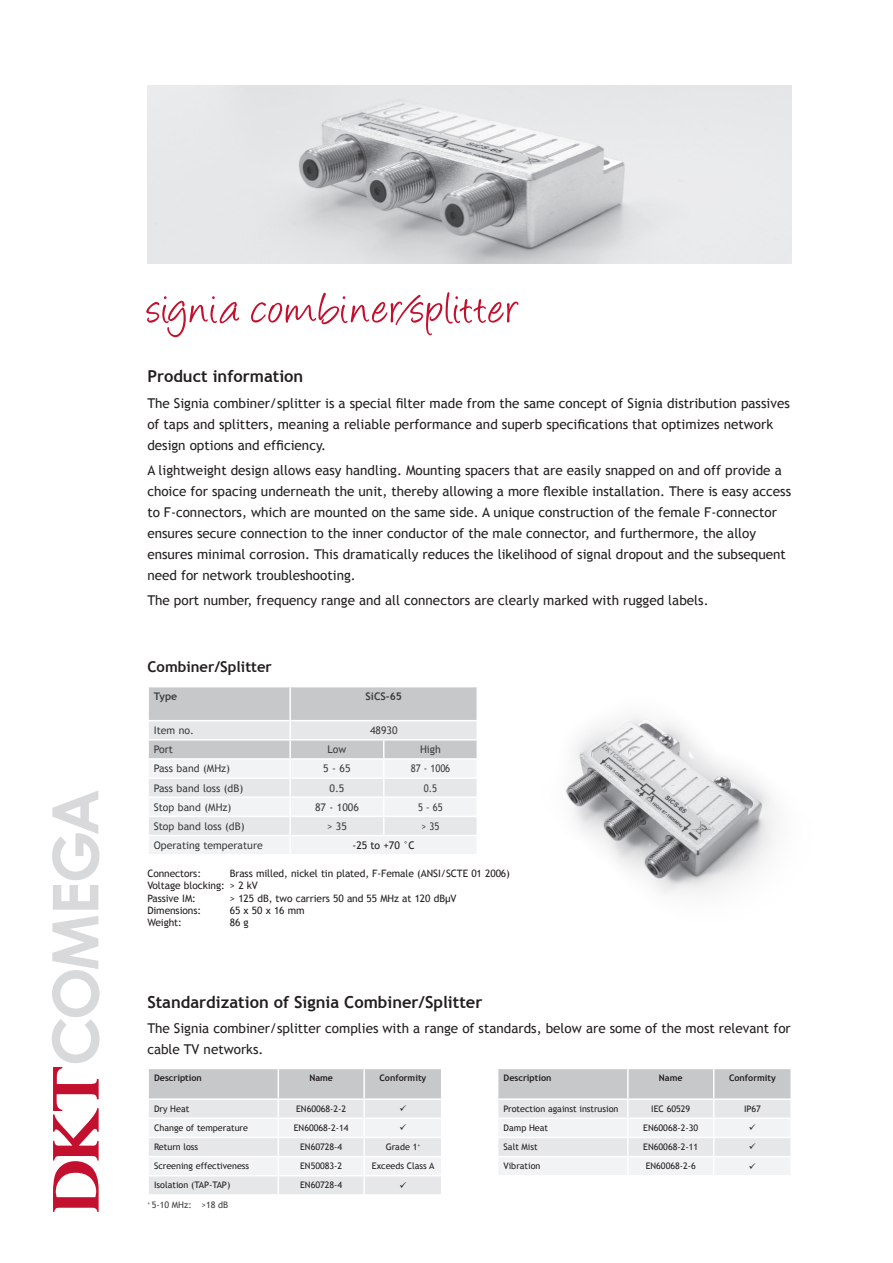
<style>
.page{position:relative;width:893px;height:1263px;background:#fff}
.page>*{position:absolute;margin:0;border:0;box-sizing:border-box;transform-origin:0 0}
.Headline{font:51px "Angelina DKT";letter-spacing:.045em;color:#c3102f}
.Body_text_headline{font:700 16.5px "Trebuchet MS";color:#231f20}
.Headline-2{font:700 14.85px "Trebuchet MS";color:#231f20}
.Body_text_headline-2{font:13.5px/21px "Trebuchet MS";color:#231f20}
.Table_headline{font:10.5px "Trebuchet MS";color:#3e3e3f}
.Body_text_table{font:10.5px "Trebuchet MS";color:#3e3e3f}
.Table_headline-2{font:10.5px "Trebuchet MS";color:#3e3e3f;scale:.9 1}
.Table_headline-3{font:700 10.5px "Trebuchet MS";color:#3e3e3f}
.t1{font:10.5px "Trebuchet MS";color:#231f20}
.t2{font:10.2px "Trebuchet MS";letter-spacing:-.01em;color:#231f20}
.t3{font:9px "Trebuchet MS";color:#231f20}
.t4{font:700 9px "Trebuchet MS";color:#231f20}
.Body_text_table-2{font:9px "Trebuchet MS";color:#3e3e3f}
</style>
<div class="page">
<svg style="left:52px;top:916px;width:48px;height:296px"></svg>
<svg style="left:52px;top:791px;width:48px;height:119px"></svg>
<svg style="left:148px;top:687px;width:329px;height:167px"></svg>
<img style="left:566px;top:716px;width:209px;height:178px">
<img style="left:147px;top:85px;width:645px;height:179px">
<svg style="left:148px;top:1069px;width:293px;height:125px"></svg>
<svg style="left:498px;top:1069px;width:293px;height:106px"></svg>
<p class="Headline" style="left:147px;top:287px;width:374px">signia combiner/splitter</p>
<p class="Body_text_headline" style="left:147px;top:366px;width:157px">Product information</p>
<p class="Body_text_headline-2" style="left:147px;top:393px;width:644px">The Signia combiner/splitter is a special filter made from the same concept of Signia distribution passives of taps and splitters, meaning a reliable performance and superb specifications that optimizes network design options and efficiency.</p>
<p class="Body_text_headline-2" style="left:147px;top:460px;width:645px">A lightweight design allows easy handling. Mounting spacers that are easily snapped on and off provide a choice for spacing underneath the unit, thereby allowing a more flexible installation. There is easy access to F-connectors, which are mounted on the same side. A unique construction of the female F-connector ensures secure connection to the inner conductor of the male connector, and furthermore, the alloy ensures minimal corrosion. This dramatically reduces the likelihood of signal dropout and the subsequent need for network troubleshooting.</p>
<p class="Body_text_headline-2" style="left:147px;top:590px;width:563px">The port number, frequency range and all connectors are clearly marked with rugged labels.</p>
<p class="Headline-2" style="left:148px;top:657px;width:126px">Combiner/Splitter</p>
<p class="Table_headline-3" style="left:154px;top:690px;width:25px">Type</p>
<p class="Table_headline-3" style="left:366px;top:690px;width:38px">SiCS-65</p>
<p class="Table_headline" style="left:154px;top:724px;width:42px">Item no.</p>
<p class="Table_headline" style="left:370px;top:724px;width:29px">48930</p>
<p class="Table_headline" style="left:154px;top:743px;width:21px">Port</p>
<p class="Table_headline" style="left:328px;top:743px;width:20px">Low</p>
<p class="Table_headline" style="left:420px;top:743px;width:22px">High</p>
<p class="Table_headline" style="left:154px;top:762px;width:78px">Pass band (MHz)</p>
<p class="Table_headline" style="left:323px;top:762px;width:29px">5 - 65</p>
<p class="Table_headline-2" style="left:411px;top:762px;width:45px">87 - 1006</p>
<p class="Table_headline" style="left:154px;top:782px;width:91px">Pass band loss (dB)</p>
<p class="Table_headline" style="left:330px;top:782px;width:16px">0.5</p>
<p class="Table_headline-2" style="left:424px;top:782px;width:16px">0.5</p>
<p class="Table_headline" style="left:154px;top:801px;width:79px">Stop band (MHz)</p>
<p class="Table_headline" style="left:315px;top:801px;width:45px">87 - 1006</p>
<p class="Table_headline-2" style="left:418px;top:801px;width:29px">5 - 65</p>
<p class="Table_headline" style="left:154px;top:820px;width:92px">Stop band loss (dB)</p>
<p class="Table_headline" style="left:327px;top:820px;width:21px">&gt; 35</p>
<p class="Table_headline-2" style="left:422px;top:820px;width:21px">&gt; 35</p>
<p class="Body_text_table" style="left:154px;top:839px;width:111px">Operating temperature</p>
<p class="t1" style="left:353px;top:839px;width:64px">-25 to +70 °C</p>
<p class="t2" style="left:147px;top:867px;width:55px">Connectors:</p>
<p class="t2" style="left:230px;top:867px;width:282px">Brass milled, nickel tin plated, F-Female (ANSI/SCTE 01 2006)</p>
<p class="t2" style="left:147px;top:880px;width:112px">Voltage blocking: &gt; 2 kV</p>
<p class="t2" style="left:147px;top:892px;width:50px">Passive IM:</p>
<p class="t2" style="left:230px;top:892px;width:228px">&gt; 125 dB, two carriers 50 and 55 MHz at 120 dBµV</p>
<p class="t2" style="left:147px;top:904px;width:55px">Dimensions:</p>
<p class="t2" style="left:230px;top:904px;width:76px">65 x 50 x 16 mm</p>
<p class="t2" style="left:147px;top:916px;width:36px">Weight:</p>
<p class="t2" style="left:230px;top:916px;width:20px">86 g</p>
<p class="Body_text_headline" style="left:147px;top:991px;width:337px">Standardization of Signia Combiner/Splitter</p>
<p class="Body_text_headline-2" style="left:147px;top:1018px;width:645px">The Signia combiner/splitter complies with a range of standards, below are some of the most relevant for cable TV networks.</p>
<p class="t4" style="left:154px;top:1072px;width:49px">Description</p>
<p class="t4" style="left:309px;top:1072px;width:25px">Name</p>
<p class="t4" style="left:379px;top:1072px;width:48px">Conformity</p>
<p class="t3" style="left:154px;top:1103px;width:37px">Dry Heat</p>
<p class="t3" style="left:296px;top:1103px;width:52px">EN60068-2-2</p>
<p class="t3" style="left:154px;top:1122px;width:95px">Change of temperature</p>
<p class="t3" style="left:294px;top:1122px;width:56px">EN60068-2-14</p>
<p class="t3" style="left:154px;top:1141px;width:46px">Return loss</p>
<p class="t3" style="left:300px;top:1141px;width:44px">EN60728-4</p>
<p class="t3" style="left:386px;top:1141px;width:36px">Grade 1<sup>+</sup></p>
<p class="t3" style="left:154px;top:1161px;width:97px">Screening effectiveness</p>
<p class="t3" style="left:300px;top:1161px;width:44px">EN50083-2</p>
<p class="t3" style="left:372px;top:1161px;width:64px">Exceeds Class A</p>
<p class="t3" style="left:154px;top:1180px;width:78px">Isolation (TAP-TAP)</p>
<p class="t3" style="left:300px;top:1180px;width:44px">EN60728-4</p>
<p class="t4" style="left:504px;top:1072px;width:49px">Description</p>
<p class="t4" style="left:659px;top:1072px;width:25px">Name</p>
<p class="t4" style="left:729px;top:1072px;width:48px">Conformity</p>
<p class="t3" style="left:504px;top:1103px;width:116px">Protection against instrusion</p>
<p class="t3" style="left:651px;top:1103px;width:40px">IEC 60529</p>
<p class="t3" style="left:744px;top:1103px;width:18px">IP67</p>
<p class="t3" style="left:504px;top:1122px;width:46px">Damp Heat</p>
<p class="t3" style="left:643px;top:1122px;width:56px">EN60068-2-30</p>
<p class="t3" style="left:504px;top:1141px;width:36px">Salt Mist</p>
<p class="t3" style="left:643px;top:1141px;width:56px">EN60068-2-11</p>
<p class="t3" style="left:504px;top:1161px;width:38px">Vibration</p>
<p class="t3" style="left:646px;top:1161px;width:52px">EN60068-2-6</p>
<p class="Body_text_table-2" style="left:147px;top:1200px;width:82px"><sup>+</sup> 5-10 MHz: &gt;18 dB</p>
</div>
